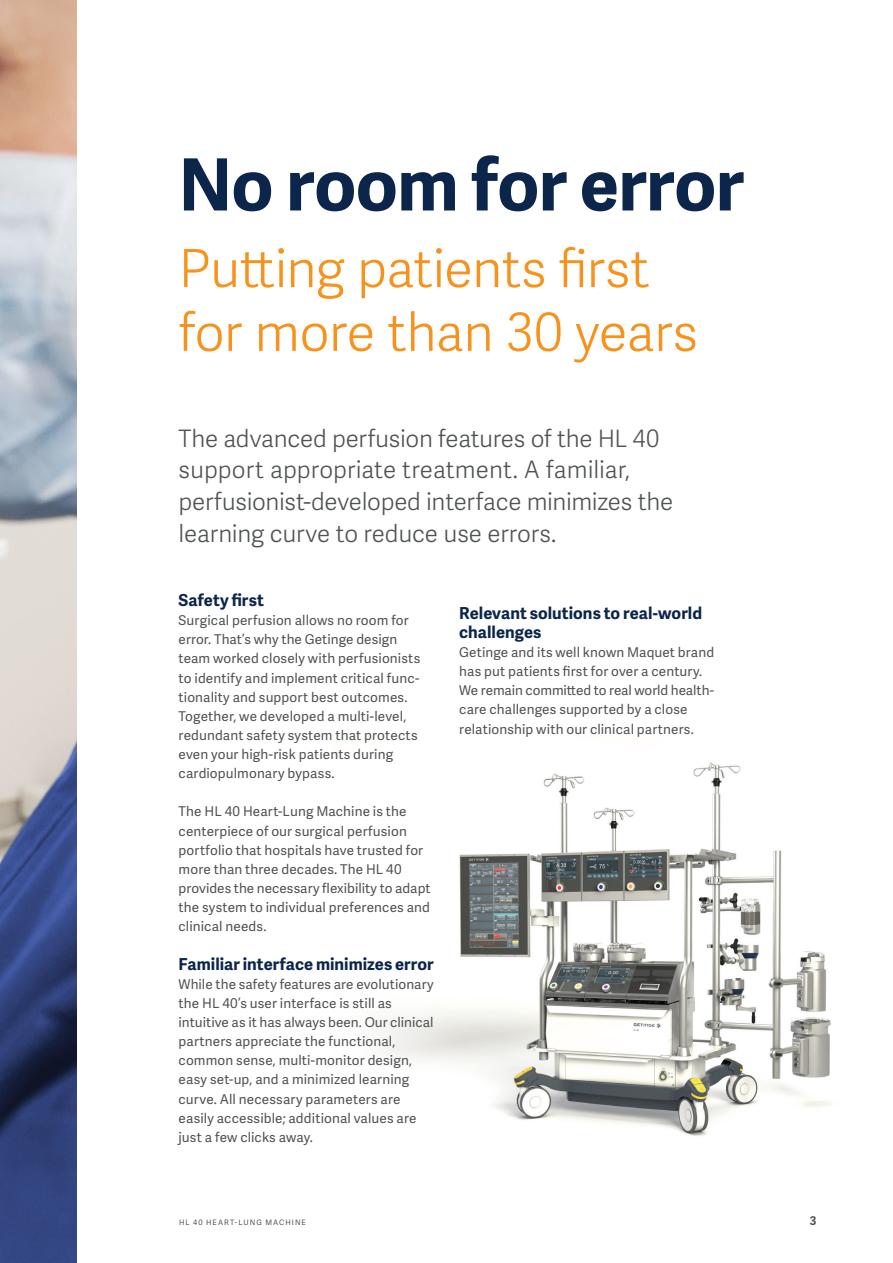
<style>
.page{position:relative;width:893px;height:1263px;background:#fff}
.page>*{position:absolute;margin:0;border:0;box-sizing:border-box;transform-origin:0 0}
.t1{font:700 72px "Adelle Sans";letter-spacing:-.01em;color:#0c254b}
.t2{font:300 52.5px/63.8px "Adelle Sans";letter-spacing:-.015em;color:#f7931d}
.t3{font:300 24px/32px "Adelle Sans";letter-spacing:-.005em;color:#505353}
.t4{font:700 16.5px/19.2px "Adelle Sans";letter-spacing:.005em;color:#0c254b}
.t5{font:13.5px/19.2px "Adelle Sans";letter-spacing:.01em;color:#505353}
.t6{font:700 12px "Adelle Sans";color:#505353}
.t7{font:7.5px "Adelle Sans";letter-spacing:.135em;color:#505353}
</style>
<div class="page">
<img style="left:0;top:0;width:76px;height:1263px">
<img style="left:382px;top:762px;width:450px;height:374px">
<h1 class="t1" style="left:179px;top:132px;width:567px">No room for error</h1>
<h2 class="t2" style="left:179px;top:235px;width:521px">Putting patients first for more than 30 years</h2>
<h3 class="t3" style="left:179px;top:421px;width:496px">The advanced perfusion features of the HL 40 support appropriate treatment. A familiar, perfusionist-developed interface minimizes the learning curve to reduce use errors.</h3>
<p class="t4" style="left:179px;top:590px;width:87px">Safety first</p>
<p class="t5" style="left:179px;top:610px;width:243px">Surgical perfusion allows no room for error. That’s why the Getinge design team worked closely with perfusionists to identify and implement critical func&shy;tionality and support best outcomes.<br>Together, we developed a multi-level, redundant safety system that protects even your high-risk patients during cardiopulmonary bypass.</p>
<p class="t5" style="left:179px;top:802px;width:254px">The HL 40 Heart-Lung Machine is the centerpiece of our surgical perfusion portfolio that hospitals have trusted for more than three decades. The HL 40 provides the necessary flexibility to adapt the system to individual preferences and clinical needs.</p>
<p class="t4" style="left:179px;top:953px;width:257px">Familiar interface minimizes error</p>
<p class="t5" style="left:179px;top:974px;width:257px">While the safety features are evolutionary the HL 40’s user interface is still as intuitive as it has always been. Our clinical partners appreciate the functional, common sense, multi-monitor design, easy set-up, and a minimized learning curve. All necessary parameters are easily accessible; additional values are just a few clicks away.</p>
<p class="t4" style="left:459px;top:602px;width:244px">Relevant solutions to real-world challenges</p>
<p class="t5" style="left:459px;top:642px;width:256px">Getinge and its well known Maquet brand has put patients first for over a century.<br>We remain committed to real world health&shy;care challenges supported by a close relationship with our clinical partners.</p>
<p class="t7" style="left:179px;top:1217px;width:128px">HL 40 HEART-LUNG MACHINE</p>
<p class="t6" style="left:810px;top:1211px;width:8px">3</p>
</div>
